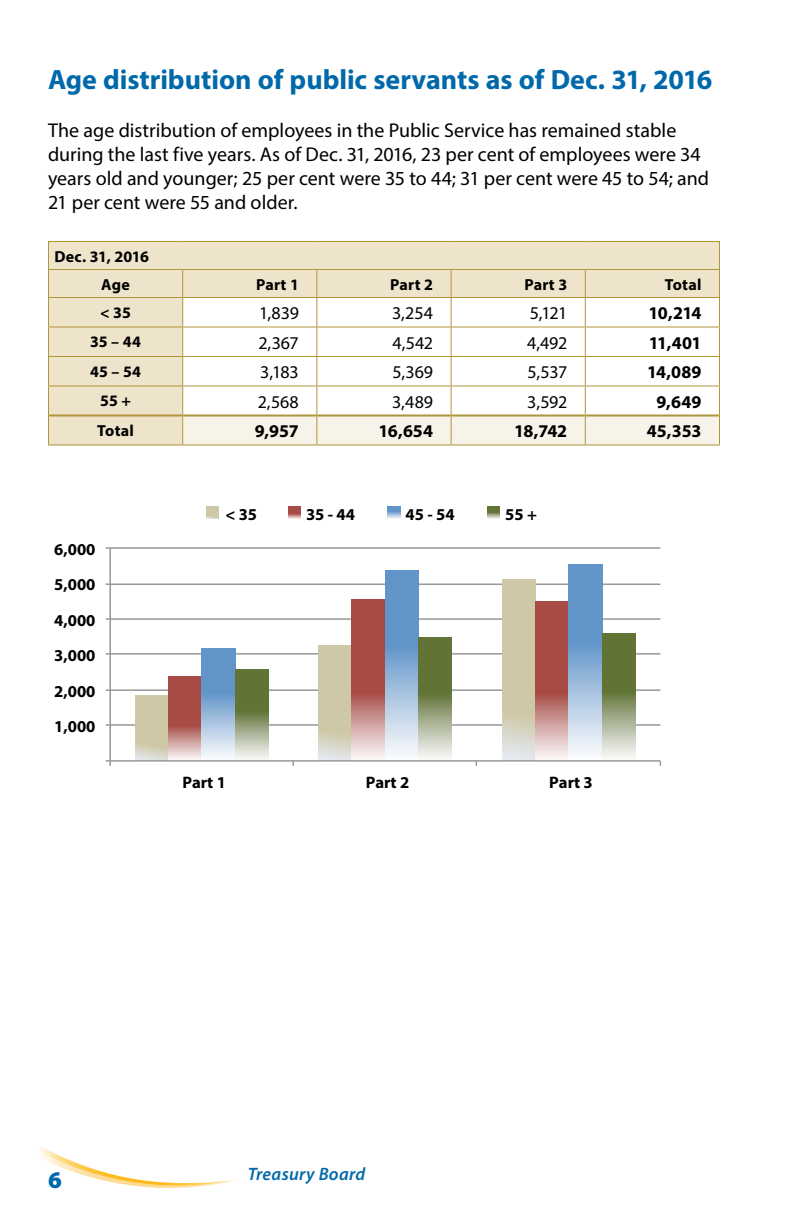
<style>
.page{position:relative;width:792px;height:1224px;background:#fff}
.page>*{position:absolute;margin:0;border:0;box-sizing:border-box;transform-origin:0 0}
.t1{font:700 28px "Myriad Pro";color:#0069aa}
.t2{font:900 24px "Myriad Pro";color:#0069aa}
.t3{font:20px/24px "Myriad Pro";color:#000}
.t4{font:18px "Myriad Pro";letter-spacing:-.01em;color:#000}
.t5{font:700 18px "Myriad Pro";letter-spacing:-.01em;color:#000}
.t6{font:italic 600 18px "Myriad Pro";letter-spacing:.02em;color:#0069aa}
.t7{font:700 16.6px "Myriad Pro";color:#000}
.t8{font:700 16px/28px "Myriad Pro";letter-spacing:.015em;color:#000}
</style>
<div class="page">
<svg style="left:40px;top:1146px;width:199px;height:42px"></svg>
<div style="left:49px;top:242px;width:133px;height:202px;background:#eee3cb"></div>
<hr style="left:48px;top:269px;width:135px;height:1px;background:#b1953a">
<hr style="left:48px;top:326px;width:135px;height:2px;background:#b1953a">
<hr style="left:48px;top:356px;width:135px;height:1px;background:#b1953a">
<hr style="left:48px;top:386px;width:135px;height:1px;background:#b1953a">
<hr style="left:48px;top:386px;width:1px;height:30px;background:#b1953a">
<hr style="left:48px;top:241px;width:135px;height:1px;background:#b1953a">
<hr style="left:183px;top:241px;width:134px;height:1px;background:#b1953a">
<hr style="left:317px;top:241px;width:134px;height:1px;background:#b1953a">
<hr style="left:451px;top:241px;width:134px;height:1px;background:#b1953a">
<hr style="left:585px;top:241px;width:135px;height:1px;background:#b1953a">
<svg style="left:48px;top:242px;width:1px;height:144px"></svg>
<hr style="left:48px;top:297px;width:135px;height:1px;background:#b1953a">
<svg style="left:48px;top:416px;width:1px;height:28px"></svg>
<svg style="left:182px;top:242px;width:538px;height:202px"></svg>
<hr style="left:48px;top:444px;width:135px;height:2px;background:#b1953a">
<hr style="left:183px;top:444px;width:134px;height:2px;background:#b1953a">
<hr style="left:317px;top:444px;width:134px;height:2px;background:#b1953a">
<hr style="left:451px;top:444px;width:134px;height:2px;background:#b1953a">
<hr style="left:585px;top:444px;width:135px;height:2px;background:#b1953a">
<hr style="left:49px;top:414px;width:134px;height:2px;background:#b1953a">
<hr style="left:183px;top:414px;width:134px;height:2px;background:#b1953a">
<hr style="left:317px;top:414px;width:134px;height:2px;background:#b1953a">
<hr style="left:451px;top:414px;width:134px;height:2px;background:#b1953a">
<hr style="left:585px;top:414px;width:134px;height:2px;background:#b1953a">
<hr style="left:110px;top:724px;width:550px;height:2px;background:#989898">
<hr style="left:110px;top:689px;width:550px;height:2px;background:#989898">
<hr style="left:110px;top:653px;width:550px;height:2px;background:#989898">
<hr style="left:110px;top:618px;width:550px;height:2px;background:#989898">
<hr style="left:110px;top:584px;width:550px;height:1px;background:#989898">
<hr style="left:110px;top:547px;width:550px;height:2px;background:#989898">
<svg style="left:135px;top:696px;width:34px;height:64px;background:#d0c9ac"></svg>
<svg style="left:319px;top:646px;width:33px;height:114px;background:#d1c9ae"></svg>
<svg style="left:502px;top:579px;width:33px;height:181px;background:#d1ccb0"></svg>
<svg style="left:169px;top:677px;width:33px;height:82px;background:#b7716d"></svg>
<svg style="left:352px;top:600px;width:33px;height:158px;background:#b86f6a"></svg>
<svg style="left:535px;top:602px;width:34px;height:156px;background:#b7726e"></svg>
<svg style="left:202px;top:648px;width:33px;height:109px;background:#8eb2d7"></svg>
<svg style="left:385px;top:571px;width:34px;height:187px;background:#90b2d6"></svg>
<svg style="left:569px;top:565px;width:33px;height:189px;background:#8eb2d8"></svg>
<svg style="left:235px;top:670px;width:34px;height:89px;background:#8b986b"></svg>
<svg style="left:419px;top:637px;width:33px;height:121px;background:#8b976b"></svg>
<svg style="left:602px;top:634px;width:33px;height:124px;background:#8b986c"></svg>
<hr style="left:109px;top:548px;width:2px;height:213px;background:#989898">
<hr style="left:110px;top:760px;width:550px;height:2px;background:#989898">
<svg style="left:106px;top:760px;width:5px;height:6px"></svg>
<svg style="left:206px;top:506px;width:13px;height:13px"></svg>
<svg style="left:288px;top:506px;width:13px;height:13px"></svg>
<svg style="left:388px;top:506px;width:12px;height:13px"></svg>
<svg style="left:487px;top:506px;width:13px;height:13px"></svg>
<h1 class="t1" style="left:48px;top:61px;width:666px">Age distribution of public servants as of Dec. 31, 2016</h1>
<p class="t3" style="left:48px;top:118px;width:663px">The age distribution of employees in the Public Service has remained stable during the last five years. As of Dec. 31, 2016, 23 per cent of employees were 34 years old and younger; 25 per cent were 35 to 44; 31 per cent were 45 to 54; and 21 per cent were 55 and older.</p>
<p class="t8" style="left:101px;top:242px;width:49px;text-indent:-47px">Dec. 31, 2016<br>Age</p>
<p class="t8" style="left:256px;top:270px;width:44px">Part 1</p>
<p class="t8" style="left:390px;top:270px;width:44px">Part 2</p>
<p class="t8" style="left:524px;top:270px;width:44px">Part 3</p>
<p class="t8" style="left:665px;top:270px;width:38px">Total</p>
<p class="t8" style="left:100px;top:298px;width:32px">&lt; 35</p>
<p class="t4" style="left:259px;top:302px;width:41px">1,839</p>
<p class="t4" style="left:392px;top:302px;width:43px">3,254</p>
<p class="t4" style="left:530px;top:302px;width:39px">5,121</p>
<p class="t5" style="left:649px;top:301px;width:54px">10,214</p>
<p class="t8" style="left:90px;top:327px;width:52px">35 – 44</p>
<p class="t4" style="left:258px;top:331px;width:42px">2,367</p>
<p class="t4" style="left:393px;top:331px;width:42px">4,542</p>
<p class="t4" style="left:527px;top:331px;width:42px">4,492</p>
<p class="t5" style="left:649px;top:331px;width:54px">11,401</p>
<p class="t8" style="left:90px;top:357px;width:52px">45 – 54</p>
<p class="t4" style="left:260px;top:361px;width:40px">3,183</p>
<p class="t4" style="left:392px;top:361px;width:42px">5,369</p>
<p class="t4" style="left:527px;top:361px;width:41px">5,537</p>
<p class="t5" style="left:647px;top:360px;width:56px">14,089</p>
<p class="t8" style="left:100px;top:386px;width:32px">55 +</p>
<p class="t4" style="left:258px;top:390px;width:43px">2,568</p>
<p class="t4" style="left:392px;top:390px;width:42px">3,489</p>
<p class="t4" style="left:527px;top:390px;width:42px">3,592</p>
<p class="t5" style="left:657px;top:390px;width:46px">9,649</p>
<p class="t8" style="left:97px;top:416px;width:38px">Total</p>
<p class="t5" style="left:255px;top:419px;width:45px">9,957</p>
<p class="t5" style="left:379px;top:419px;width:56px">16,654</p>
<p class="t5" style="left:514px;top:419px;width:55px">18,742</p>
<p class="t5" style="left:647px;top:419px;width:56px">45,353</p>
<p class="t7" style="left:54px;top:538px;width:43px">6,000</p>
<p class="t7" style="left:54px;top:574px;width:43px">5,000</p>
<p class="t7" style="left:54px;top:609px;width:43px">4,000</p>
<p class="t7" style="left:54px;top:645px;width:43px">3,000</p>
<p class="t7" style="left:54px;top:680px;width:43px">2,000</p>
<p class="t7" style="left:54px;top:716px;width:43px">1,000</p>
<p class="t7" style="left:225px;top:503px;width:33px">&lt; 35</p>
<p class="t7" style="left:306px;top:503px;width:51px">35 - 44</p>
<p class="t7" style="left:406px;top:503px;width:51px">45 - 54</p>
<p class="t7" style="left:505px;top:503px;width:33px">55 +</p>
<p class="t7" style="left:182px;top:771px;width:45px">Part 1</p>
<p class="t7" style="left:366px;top:771px;width:45px">Part 2</p>
<p class="t7" style="left:549px;top:771px;width:45px">Part 3</p>
<p class="t2" style="left:48px;top:1164px;width:15px">6</p>
<p class="t6" style="left:248px;top:1163px;width:119px">Treasury Board</p>
</div>
